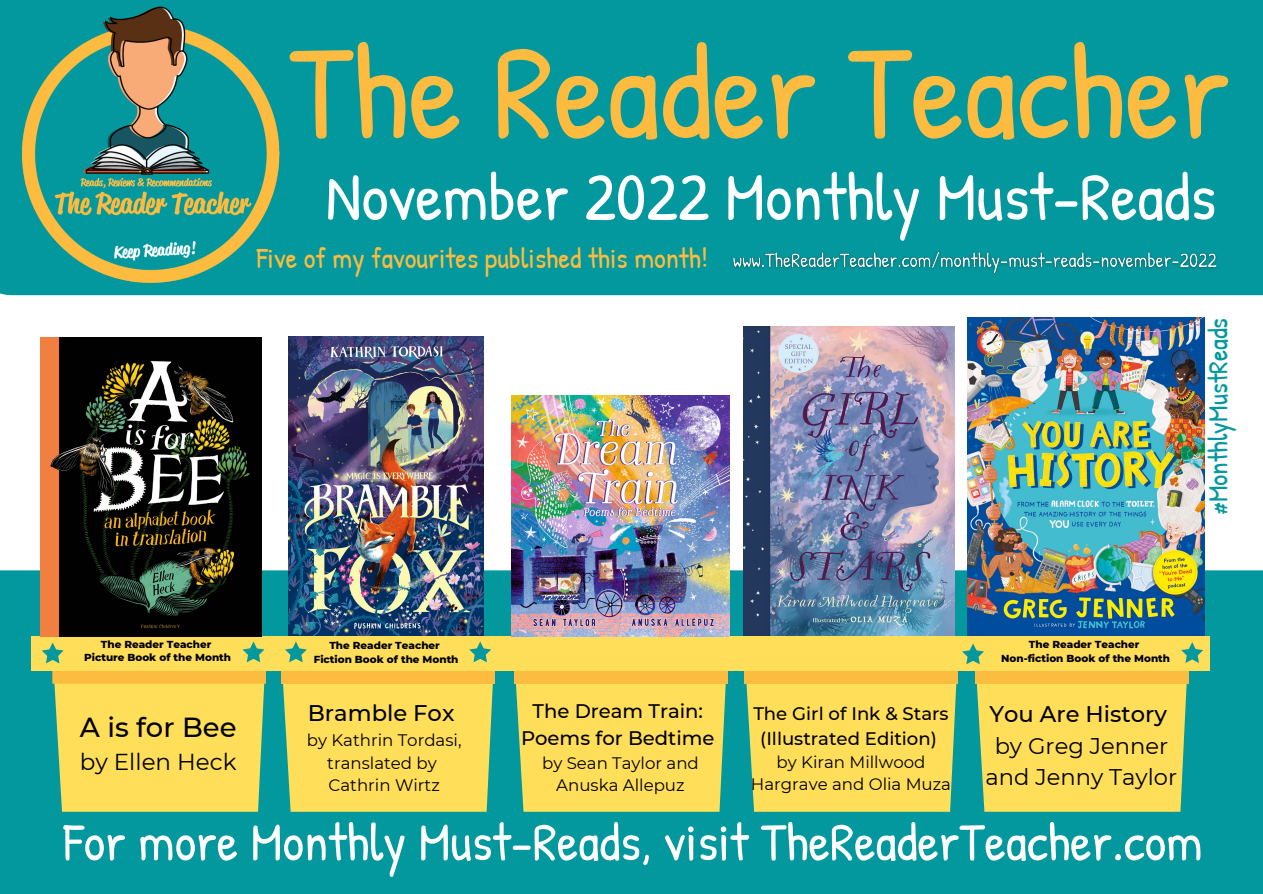
<style>
.page{position:relative;width:1263px;height:894px;background:#fff}
.page>*{position:absolute;margin:0;border:0;box-sizing:border-box;transform-origin:0 0}
.t1{font:134.1px "Patrick Hand";color:#fdbc3f}
.t2{font:67.5px "Patrick Hand";color:#fff}
.t3{font:53.55px "Patrick Hand";color:#fff}
.t4{font:28.95px "Patrick Hand";color:#fdbc3f}
.t5{font:27.75px "Patrick Hand";color:#03989e}
.t6{font:500 27.45px "Montserrat";color:#000}
.t7{font:22.95px "Montserrat";color:#000}
.t8{font:22.65px/31.5px "Montserrat";color:#000;text-align:center}
.t9{font:500 22.65px "Montserrat";color:#000}
.t10{font:500 19.65px/27px "Montserrat";color:#000;text-align:center}
.t11{font:500 18.15px/24.8px "Montserrat";color:#000;text-align:center}
.t12{font:16.65px/22.5px "Montserrat";color:#000;text-align:center}
.t13{font:800 10.35px/13.8px "Montserrat";color:#000;text-align:center}
</style>
<div class="page">
<div style="left:0;top:0;width:1263px;height:295px;background:#03989e"></div>
<div style="left:0;top:570px;width:1263px;height:323px;background:#03989e"></div>
<img style="left:1px;top:0;width:295px;height:292px">
<div style="left:953px;top:636px;width:257px;height:34px;background:#ffde59"></div>
<div style="left:31px;top:636px;width:257px;height:34px;background:#ffde59"></div>
<div style="left:259px;top:636px;width:257px;height:34px;background:#ffde59"></div>
<svg style="left:511px;top:636px;width:212px;height:1px"></svg>
<div style="left:723px;top:636px;width:257px;height:34px;background:#ffde59"></div>
<svg style="left:744px;top:642px;width:459px;height:169px"></svg>
<svg style="left:278px;top:637px;width:449px;height:174px;background:#ead65c"></svg>
<svg style="left:42px;top:641px;width:224px;height:170px"></svg>
<img style="left:967px;top:318px;width:238px;height:317px">
<img style="left:744px;top:326px;width:210px;height:309px">
<img style="left:289px;top:336px;width:194px;height:299px">
<img style="left:40px;top:338px;width:222px;height:298px">
<img style="left:512px;top:395px;width:217px;height:241px">
<img style="left:728px;top:239px;width:495px;height:41px">
<h1 class="t1" style="left:289px;top:-2px;width:942px">The Reader Teacher</h1>
<h2 class="t2" style="left:325px;top:149px;width:892px">November 2022 Monthly Must-Reads</h2>
<h3 class="t4" style="left:257px;top:238px;width:453px">Five of my favourites published this month!</h3>
<h3 class="t5" style="left:1198px;top:515px;width:198px;rotate:-90deg">#MonthlyMustReads</h3>
<p class="t13" style="left:84px;top:636px;width:148px">The Reader Teacher<br>Picture Book of the Month</p>
<h3 class="t6" style="left:80px;top:710px;width:158px">A is for Bee</h3>
<h3 class="t7" style="left:80px;top:747px;width:158px">by Ellen Heck</h3>
<p class="t13" style="left:314px;top:637px;width:146px">The Reader Teacher<br>Fiction Book of the Month</p>
<h3 class="t9" style="left:308px;top:699px;width:148px">Bramble Fox</h3>
<h3 class="t12" style="left:307px;top:728px;width:156px">by Kathrin Tordasi, translated by<br>Cathrin Wirtz</h3>
<h3 class="t10" style="left:521px;top:697px;width:195px">The Dream Train:<br>Poems for Bedtime</h3>
<h3 class="t12" style="left:542px;top:751px;width:158px">by Sean Taylor and<br>Anuska Allepuz</h3>
<h3 class="t11" style="left:753px;top:701px;width:197px">The Girl of Ink &amp; Stars (Illustrated Edition)</h3>
<h3 class="t12" style="left:751px;top:750px;width:202px">by Kiran Millwood<br>Hargrave and Olia Muza</h3>
<p class="t13" style="left:1001px;top:637px;width:170px">The Reader Teacher<br>Non-fiction Book of the Month</p>
<h3 class="t9" style="left:989px;top:700px;width:179px">You Are History</h3>
<h3 class="t8" style="left:986px;top:729px;width:193px">by Greg Jenner and Jenny Taylor</h3>
<h3 class="t3" style="left:63px;top:804px;width:1141px">For more Monthly Must-Reads, visit TheReaderTeacher.com</h3>
</div>
